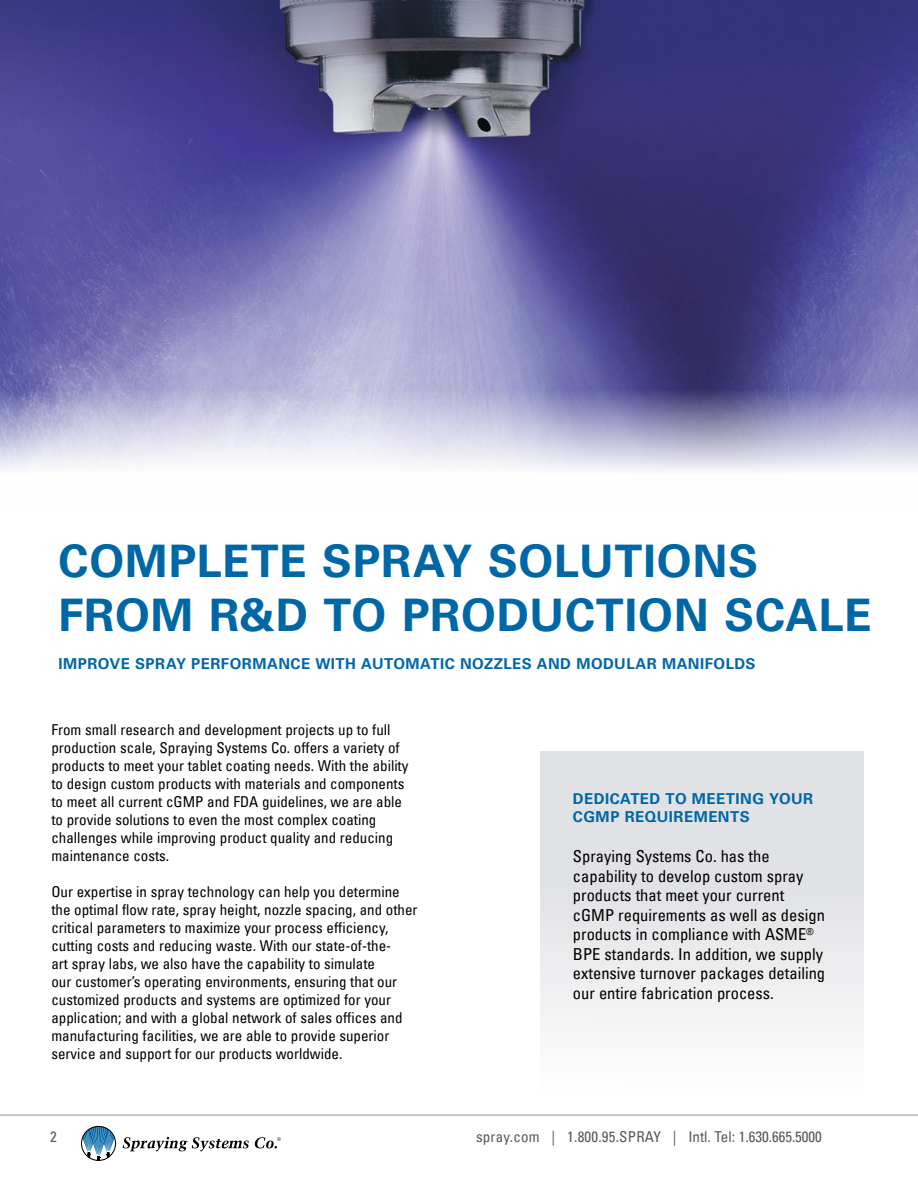
<style>
.page{position:relative;width:918px;height:1188px;background:#fff}
.page>*{position:absolute;margin:0;border:0;box-sizing:border-box;transform-origin:0 0}
.t1{font:700 45px/54px "Univers";letter-spacing:.015em;color:#0067a6}
.t2{font:condensed 16.5px/19.5px "Univers LT";color:#000}
.t3{font:condensed 15px/18px "Univers LT";color:#000}
.t4{font:700 15px/18px "Univers LT Std";letter-spacing:.03em;color:#0067a6}
.t5{font:condensed 15px "Univers LT";color:#58595b}
</style>
<div class="page">
<hr style="left:0;top:1115px;width:918px;height:1px;background:#939598">
<svg style="left:81px;top:1126px;width:35px;height:35px"></svg>
<svg style="left:123px;top:1137px;width:126px;height:15px"></svg>
<svg style="left:255px;top:1137px;width:26px;height:11px"></svg>
<img style="left:0;top:0;width:918px;height:471px">
<div style="left:540px;top:751px;width:324px;height:342px;background:linear-gradient(to bottom,#dadbdf,#f9fafa)"></div>
<h1 class="t1" style="left:58px;top:536px;width:815px">COMPLETE SPRAY SOLUTIONS<br>FROM R&amp;D TO PRODUCTION SCALE</h1>
<p class="t4" style="left:58px;top:655px;width:699px">IMPROVE SPRAY PERFORMANCE WITH AUTOMATIC NOZZLES AND MODULAR MANIFOLDS</p>
<p class="t3" style="left:51px;top:720px;width:359px">From small research and development projects up to full production scale, Spraying Systems Co. offers a variety of products to meet your tablet coating needs. With the ability to design custom products with materials and components to meet all current cGMP and FDA guidelines, we are able to provide solutions to even the most complex coating challenges while improving product quality and reducing maintenance costs.</p>
<p class="t3" style="left:51px;top:882px;width:368px">Our expertise in spray technology can help you determine the optimal flow rate, spray height, nozzle spacing, and other critical parameters to maximize your process efficiency, cutting costs and reducing waste. With our state-of-the-<br>art spray labs, we also have the capability to simulate<br>our customer’s operating environments, ensuring that our customized products and systems are optimized for your application; and with a global network of sales offices and manufacturing facilities, we are able to provide superior service and support for our products worldwide.</p>
<p class="t4" style="left:573px;top:790px;width:242px">DEDICATED TO MEETING YOUR<br>CGMP</p>
<p class="t4" style="left:625px;top:808px;width:127px">REQUIREMENTS</p>
<p class="t2" style="left:573px;top:846px;width:254px">Spraying Systems Co. has the capability to develop custom spray products that meet your current cGMP requirements as well as design products in compliance with ASME<sup>® </sup>BPE standards. In addition, we supply extensive turnover packages detailing our entire fabrication process.</p>
<p class="t5" style="left:50px;top:1128px;width:8px">2</p>
<p class="t5" style="left:476px;top:1128px;width:347px">spray.com | 1.800.95.SPRAY | Intl. Tel: 1.630.665.5000</p>
</div>
